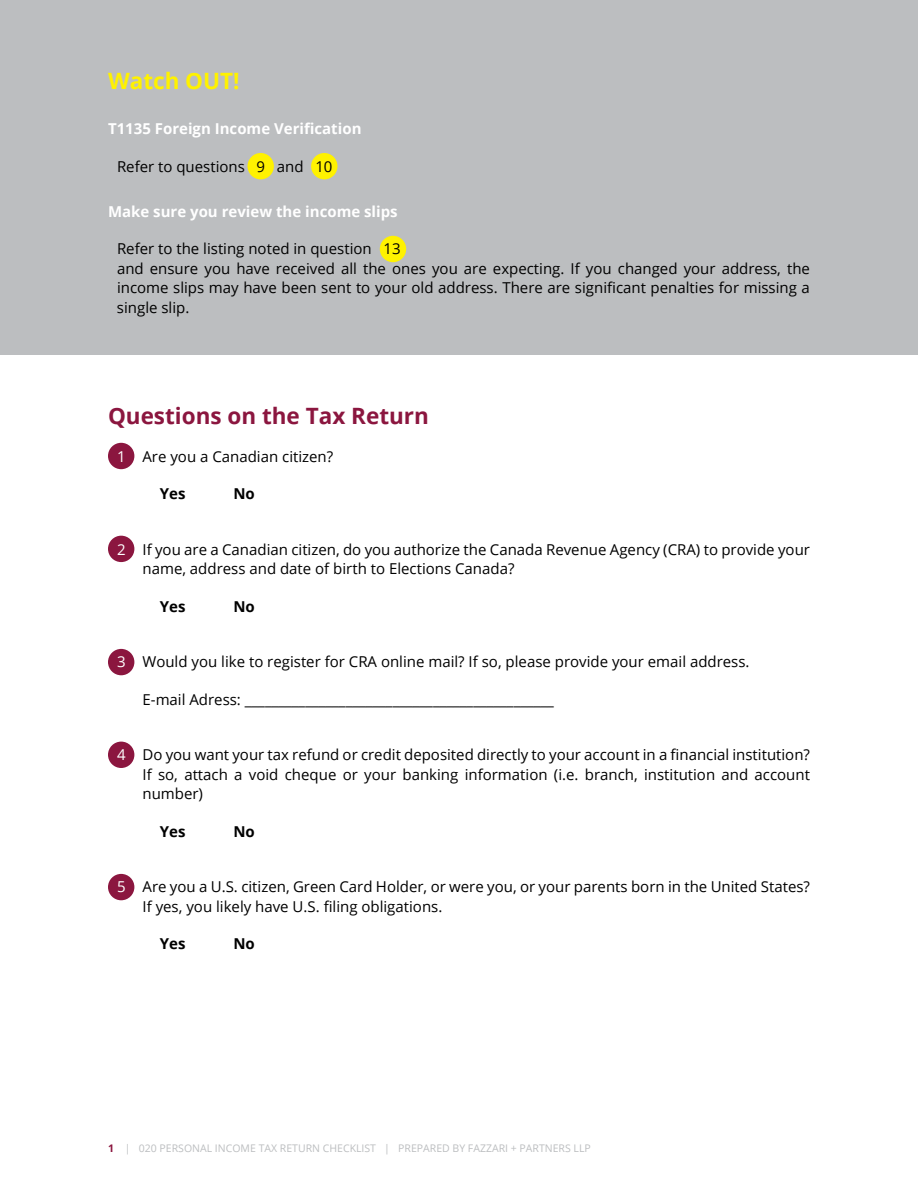
<style>
.page{position:relative;width:918px;height:1188px;background:#fff}
.page>*{position:absolute;margin:0;border:0;box-sizing:border-box;transform-origin:0 0}
.t1{font:700 22.5px "Open Sans";color:#8b163f}
.t2{font:700 22.5px "Open Sans";color:#fff200}
.t3{font:15px/19.5px "Open Sans";color:#000}
.t4{font:700 15px "Open Sans";color:#fff}
.t5{font:700 15px "Open Sans";color:#000}
.t6{font:10.5px "Open Sans";color:#bcbec0}
.s1{color:#fff}
.s2{font-weight:700;color:#8b163f}
</style>
<div class="page">
<div style="left:108px;top:443px;width:26px;height:26px;background:#8b163f;border-radius:50%"></div>
<div style="left:108px;top:536px;width:26px;height:26px;background:#8b163f;border-radius:50%"></div>
<div style="left:108px;top:649px;width:26px;height:26px;background:#8b163f;border-radius:50%"></div>
<div style="left:108px;top:742px;width:26px;height:26px;background:#8b163f;border-radius:50%"></div>
<div style="left:108px;top:874px;width:26px;height:26px;background:#8b163f;border-radius:50%"></div>
<div style="left:0;top:0;width:918px;height:355px;background:#bcbec0"></div>
<div style="left:248px;top:153px;width:26px;height:26px;background:#fff200;border-radius:50%"></div>
<div style="left:311px;top:153px;width:26px;height:26px;background:#fff200;border-radius:50%"></div>
<div style="left:380px;top:236px;width:26px;height:26px;background:#fff200;border-radius:50%"></div>
<h1 class="t2" style="left:108px;top:65px;width:133px">Watch OUT!</h1>
<p class="t4" style="left:108px;top:118px;width:255px">T1135 Foreign Income Verification</p>
<p class="t3" style="left:117px;top:156px;width:217px">Refer to questions 9 and 10</p>
<p class="t4" style="left:108px;top:201px;width:291px">Make sure you review the income slips</p>
<p class="t3" style="left:117px;top:239px;width:695px">Refer to the listing noted in question 13<br>and ensure you have received all the ones you are expecting. If you changed your address, the income slips may have been sent to your old address. There are significant penalties for missing a single slip.</p>
<h1 class="t1" style="left:108px;top:400px;width:322px">Questions on the Tax Return</h1>
<p class="t3" style="left:117px;top:446px;width:218px"><span class="s1">1</span> Are you a Canadian citizen?</p>
<p class="t5" style="left:160px;top:483px;width:27px">Yes</p>
<p class="t5" style="left:233px;top:483px;width:23px">No</p>
<p class="t3" style="left:142px;top:539px;width:669px;text-indent:-26px"><span class="s1">2</span> If you are a Canadian citizen, do you authorize the Canada Revenue Agency (CRA) to provide your name, address and date of birth to Elections Canada?</p>
<p class="t5" style="left:160px;top:595px;width:27px">Yes</p>
<p class="t5" style="left:233px;top:595px;width:23px">No</p>
<p class="t3" style="left:117px;top:651px;width:634px"><span class="s1">3</span> Would you like to register for CRA online mail? If so, please provide your email address.</p>
<p class="t3" style="left:142px;top:689px;width:413px">E-mail Adress: ______________________________________________</p>
<p class="t3" style="left:143px;top:744px;width:669px;text-align:justify;text-indent:-26px"><span class="s1">4</span> Do you want your tax refund or credit deposited directly to your account in a financial institution?<br>If so, attach a void cheque or your banking information (i.e. branch, institution and account number)</p>
<p class="t5" style="left:160px;top:820px;width:27px">Yes</p>
<p class="t5" style="left:233px;top:820px;width:23px">No</p>
<p class="t3" style="left:143px;top:876px;width:669px;text-indent:-26px"><span class="s1">5</span> Are you a U.S. citizen, Green Card Holder, or were you, or your parents born in the United States?<br>If yes, you likely have U.S. filing obligations.</p>
<p class="t5" style="left:160px;top:933px;width:27px">Yes</p>
<p class="t5" style="left:233px;top:933px;width:23px">No</p>
<p class="t6" style="left:108px;top:1141px;width:484px"><span class="s2">1</span> | 020 PERSONAL INCOME TAX RETURN CHECKLIST | PREPARED BY FAZZARI + PARTNERS LLP</p>
</div>
